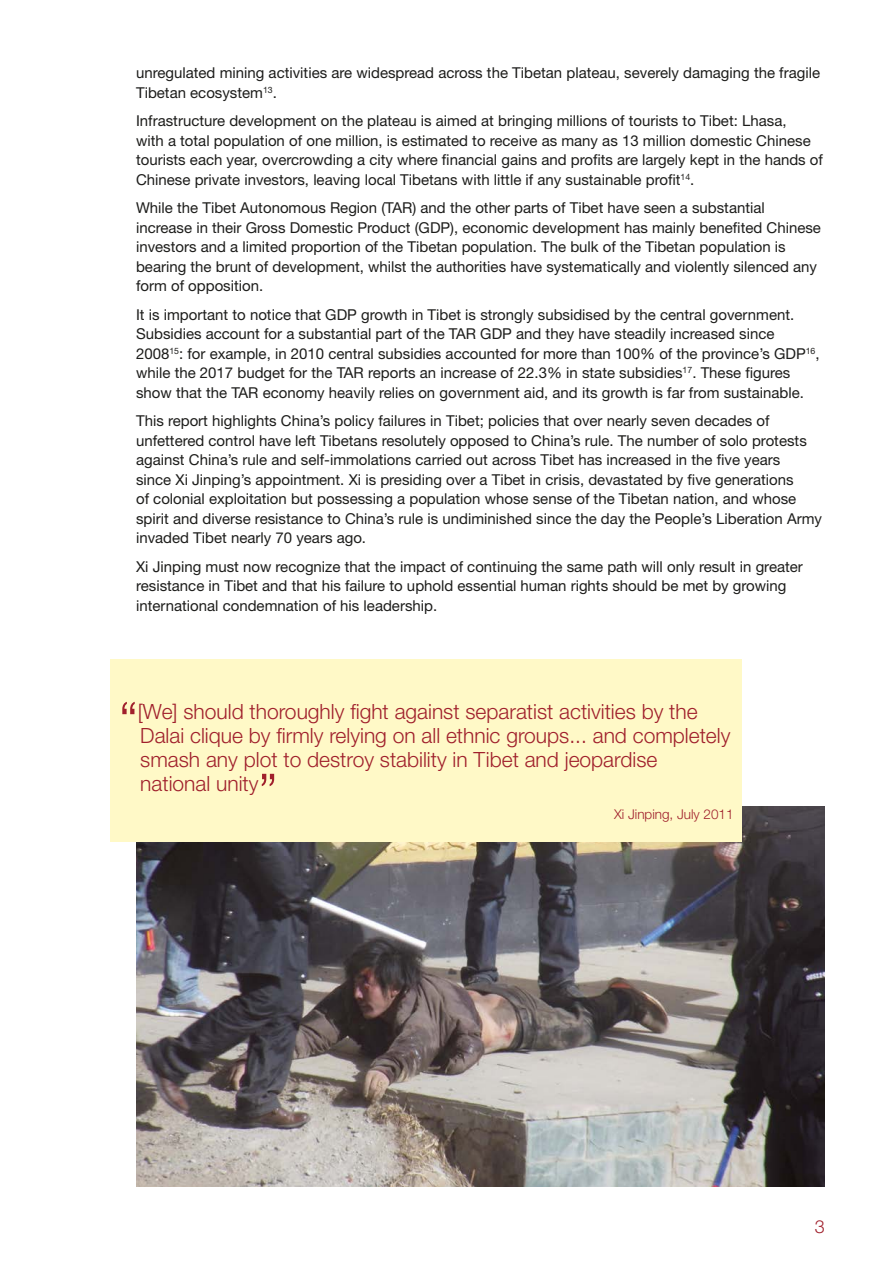
<style>
.page{position:relative;width:893px;height:1263px;background:#fff}
.page>*{position:absolute;margin:0;border:0;box-sizing:border-box;transform-origin:0 0}
.t1{font:300 51px "Helvetica Neue LT Std";color:#a0202c}
.t2{font:300 21px/24px "Helvetica Neue LT Std";color:#a0202c}
.t3{font:300 18px "Helvetica Neue LT Std";color:#a0202c}
.t4{font:15px/19.5px "Helvetica Neue LT Std";color:#1d1d1b}
.t5{font:300 13.5px "Helvetica Neue LT Std";color:#a0202c}
</style>
<div class="page">
<img style="left:136px;top:806px;width:689px;height:380px">
<div style="left:111px;top:659px;width:631px;height:183px;background:#fff9c7"></div>
<p class="t4" style="left:136px;top:63px;width:686px">unregulated mining activities are widespread across the Tibetan plateau, severely damaging the fragile<br>Tibetan ecosystem<sup>13</sup>.</p>
<p class="t4" style="left:136px;top:111px;width:688px">Infrastructure development on the plateau is aimed at bringing millions of tourists to Tibet: Lhasa,<br>with a total population of one million, is estimated to receive as many as 13 million domestic Chinese tourists each year, overcrowding a city where financial gains and profits are largely kept in the hands of Chinese private investors, leaving local Tibetans with little if any sustainable profit<sup>14</sup>.</p>
<p class="t4" style="left:136px;top:198px;width:686px">While the Tibet Autonomous Region (TAR) and the other parts of Tibet have seen a substantial increase in their Gross Domestic Product (GDP), economic development has mainly benefited Chinese investors and a limited proportion of the Tibetan population. The bulk of the Tibetan population is bearing the brunt of development, whilst the authorities have systematically and violently silenced any form of opposition.</p>
<p class="t4" style="left:136px;top:304px;width:685px">It is important to notice that GDP growth in Tibet is strongly subsidised by the central government.<br>Subsidies account for a substantial part of the TAR GDP and they have steadily increased since 2008<sup>15</sup>: for example, in 2010 central subsidies accounted for more than 100% of the province’s GDP<sup>16</sup>, while the 2017 budget for the TAR reports an increase of 22.3% in state subsidies<sup>17</sup>. These figures show that the TAR economy heavily relies on government aid, and its growth is far from sustainable.</p>
<p class="t4" style="left:136px;top:411px;width:687px">This report highlights China’s policy failures in Tibet; policies that over nearly seven decades of unfettered control have left Tibetans resolutely opposed to China’s rule. The number of solo protests against China’s rule and self-immolations carried out across Tibet has increased in the five years<br>since Xi Jinping’s appointment. Xi is presiding over a Tibet in crisis, devastated by five generations<br>of colonial exploitation but possessing a population whose sense of the Tibetan nation, and whose spirit and diverse resistance to China’s rule is undiminished since the day the People’s Liberation Army invaded Tibet nearly 70 years ago.</p>
<p class="t4" style="left:136px;top:556px;width:668px">Xi Jinping must now recognize that the impact of continuing the same path will only result in greater resistance in Tibet and that his failure to uphold essential human rights should be met by growing international condemnation of his leadership.</p>
<h1 class="t1" style="left:119px;top:689px;width:20px">“</h1>
<h2 class="t2" style="left:138px;top:699px;width:594px">[We] should thoroughly fight against separatist activities by the Dalai clique by firmly relying on all ethnic groups... and completely smash any plot to destroy stability in Tibet and jeopardise<br>national unity</h2>
<h1 class="t1" style="left:259px;top:761px;width:20px">”</h1>
<p class="t5" style="left:614px;top:806px;width:121px">Xi Jinping, July 2011</p>
<p class="t3" style="left:815px;top:1216px;width:12px">3</p>
</div>
